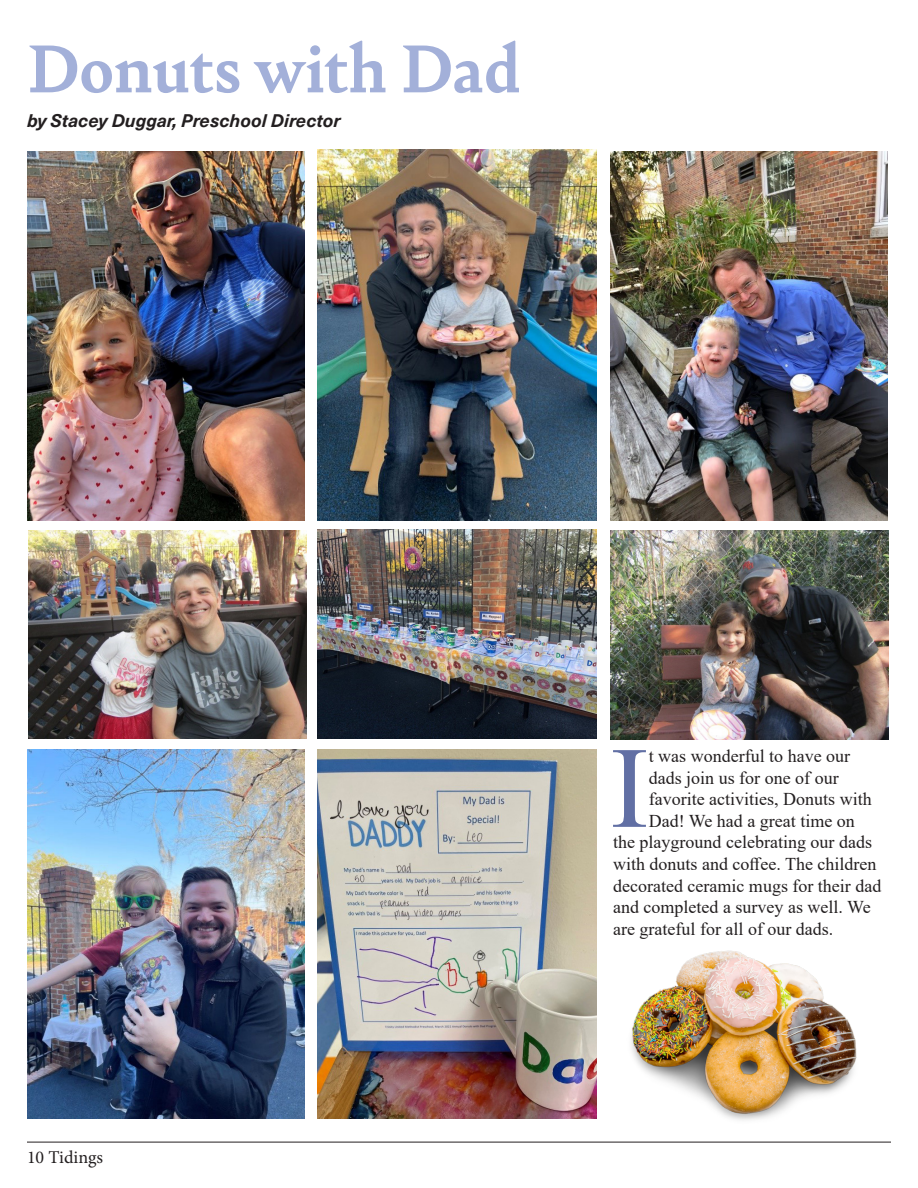
<style>
.page{position:relative;width:918px;height:1188px;background:#fff}
.page>*{position:absolute;margin:0;border:0;box-sizing:border-box;transform-origin:0 0}
.Drop_Cap{font:115.8px "Times New Roman";color:#616fa4}
.Article_Heading{font:700 72px "Bely";color:#a3b0d9}
.Drop_Cap-2{font:18px "Times New Roman";color:#231f20}
.Paragraph_Style_1{font:italic 700 18px "Neue Haas Unica W1 G";color:#231f20}
.t1{font:18px "Minion Pro";color:#231f20}
</style>
<div class="page">
<hr style="left:27px;top:1142px;width:864px;height:1px;background:#231f20">
<img style="left:27px;top:750px;width:277px;height:369px">
<img style="left:318px;top:750px;width:279px;height:369px">
<img style="left:28px;top:531px;width:278px;height:208px">
<img style="left:318px;top:149px;width:279px;height:372px">
<img style="left:318px;top:530px;width:279px;height:209px">
<img style="left:610px;top:531px;width:278px;height:209px">
<img style="left:27px;top:152px;width:277px;height:369px">
<img style="left:610px;top:152px;width:277px;height:369px">
<img style="left:626px;top:950px;width:238px;height:193px">
<p class="Article_Heading" style="left:27px;top:17px;width:495px">Donuts with Dad</p>
<p class="Paragraph_Style_1" style="left:27px;top:107px;width:315px">by Stacey Duggar, Preschool Director</p>
<p class="t1" style="left:27px;top:1145px;width:78px">10 Tidings</p>
<p class="Drop_Cap" style="left:610px;top:706px;width:40px">I</p>
<p class="Drop_Cap-2" style="left:649px;top:743px;width:203px">t was wonderful to have our</p>
<p class="Drop_Cap-2" style="left:649px;top:765px;width:191px">dads join us for one of our</p>
<p class="Drop_Cap-2" style="left:649px;top:787px;width:224px">favorite activities, Donuts with</p>
<p class="Drop_Cap-2" style="left:649px;top:808px;width:208px">Dad! We had a great time on</p>
<p class="Drop_Cap-2" style="left:613px;top:830px;width:260px">the playground celebrating our dads</p>
<p class="Drop_Cap-2" style="left:613px;top:851px;width:265px">with donuts and coffee. The children</p>
<p class="Drop_Cap-2" style="left:613px;top:873px;width:270px">decorated ceramic mugs for their dad</p>
<p class="Drop_Cap-2" style="left:613px;top:895px;width:259px">and completed a survey as well. We</p>
<p class="Drop_Cap-2" style="left:613px;top:916px;width:222px">are grateful for all of our dads.</p>
</div>
